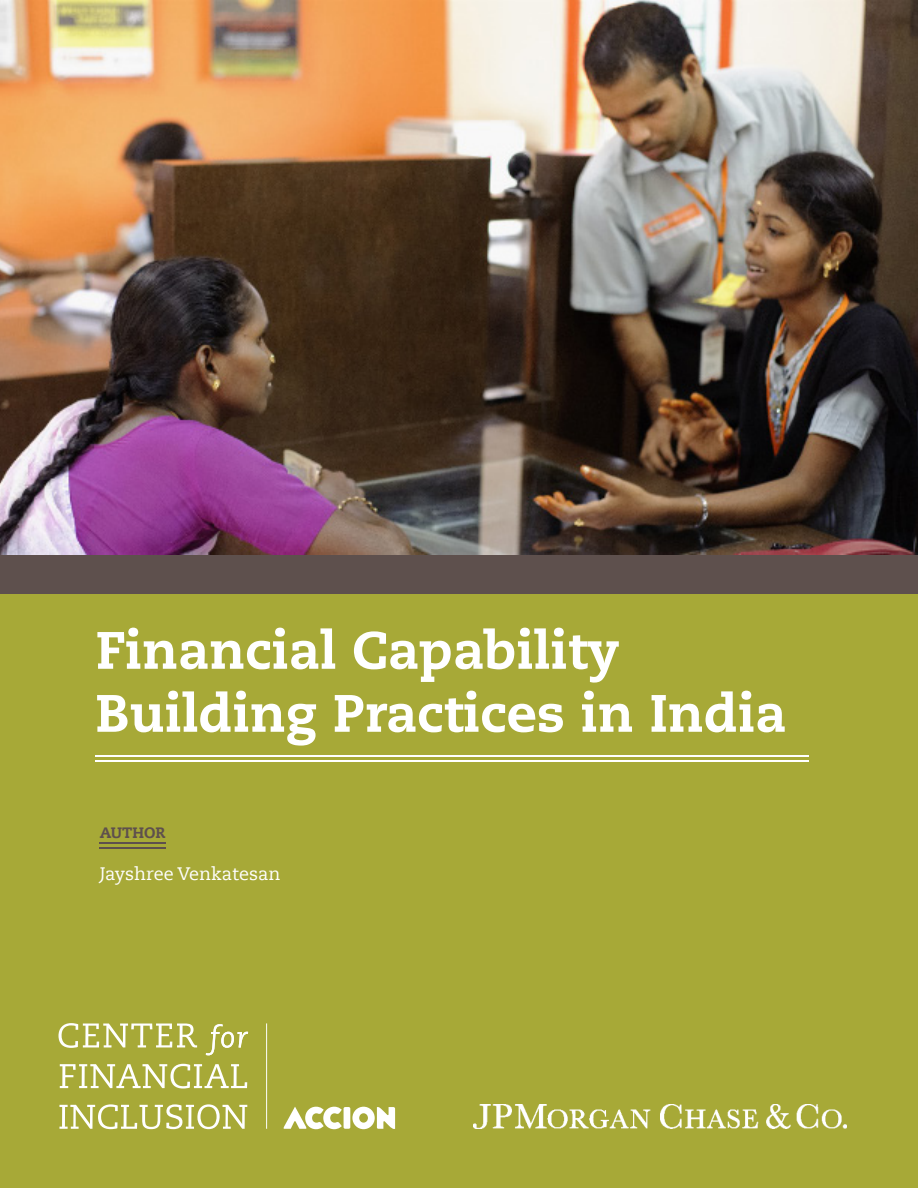
<style>
.page{position:relative;width:918px;height:1188px;background:#fff}
.page>*{position:absolute;margin:0;border:0;box-sizing:border-box;transform-origin:0 0}
.t1{font:800 52.5px "Caecilia Com 85";color:#fff}
.t2{font:18px "Caecilia Com 55 Roman";color:#fff}
.t3{font:800 15px "Caecilia Com 85";color:#5e504d}
</style>
<div class="page">
<div style="left:0;top:537px;width:918px;height:651px;background:#a7a937"></div>
<div style="left:0;top:545px;width:918px;height:49px;background:#5e504d"></div>
<svg style="left:59px;top:1104px;width:188px;height:25px"></svg>
<svg style="left:60px;top:1064px;width:187px;height:25px"></svg>
<svg style="left:206px;top:1024px;width:42px;height:31px"></svg>
<svg style="left:58px;top:1023px;width:139px;height:25px"></svg>
<hr style="left:266px;top:1023px;width:1px;height:106px;background:#fff">
<svg style="left:284px;top:1107px;width:58px;height:22px"></svg>
<div style="left:344px;top:1107px;width:6px;height:22px;background:#fff;border-radius:2px"></div>
<svg style="left:352px;top:1107px;width:43px;height:22px"></svg>
<img style="left:0;top:0;width:918px;height:555px">
<hr style="left:100px;top:842px;width:66px;height:2px;background:#5e504d">
<hr style="left:100px;top:847px;width:66px;height:2px;background:#5e504d">
<hr style="left:96px;top:755px;width:713px;height:2px;background:#fff">
<hr style="left:96px;top:760px;width:713px;height:2px;background:#fff">
<img style="left:473px;top:1104px;width:374px;height:25px">
<p class="t1" style="left:96px;top:614px;width:525px">Financial Capability</p>
<p class="t1" style="left:96px;top:677px;width:692px">Building Practices in India</p>
<p class="t3" style="left:100px;top:822px;width:67px">AUTHOR</p>
<p class="t2" style="left:100px;top:862px;width:182px">Jayshree Venkatesan</p>
</div>
